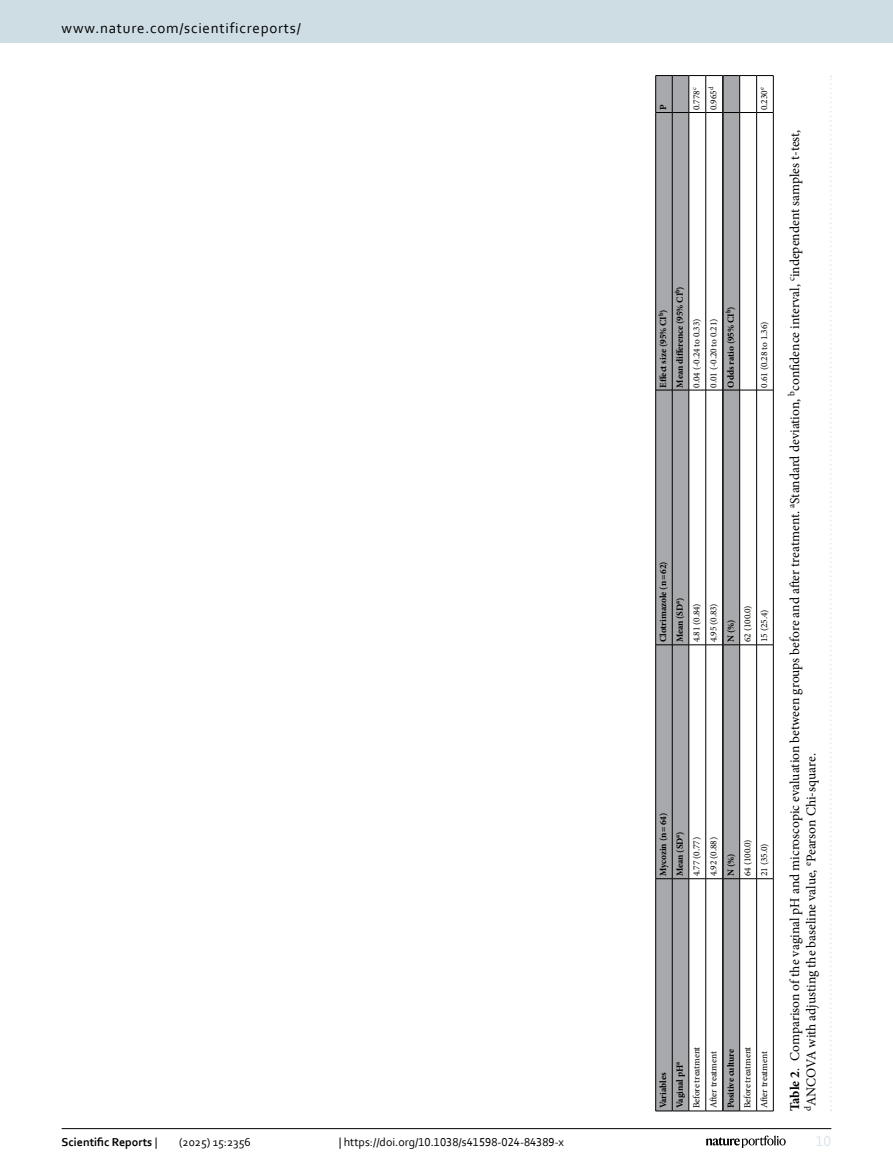
<style>
.page{position:relative;width:893px;height:1174px;background:#fff}
.page>*{position:absolute;margin:0;border:0;box-sizing:border-box;transform-origin:0 0}
.t1{font:15px "Corbel";letter-spacing:.05em;color:#000}
.t2{font:15px "Corbel";color:#d9e4eb}
.Table_Caption{font:13.5px/16.5px "Minion Pro";color:#000}
.t3{font:12px "Corbel";color:#000}
.t4{font:700 12px "Corbel";color:#000}
.Table_Body{font:9.3px "Minion Pro";letter-spacing:-.01em;color:#000}
.Table_Head{font:700 9.3px "Minion Pro";letter-spacing:-.01em;color:#000}
.s1{font-weight:700}
.s2{font-weight:400}
</style>
<div class="page">
<hr style="left:655px;top:878px;width:1px;height:233px;background:#000">
<hr style="left:655px;top:645px;width:1px;height:233px;background:#000">
<hr style="left:655px;top:390px;width:1px;height:255px;background:#000">
<hr style="left:655px;top:112px;width:1px;height:278px;background:#000">
<hr style="left:655px;top:75px;width:1px;height:37px;background:#000">
<hr style="left:773px;top:878px;width:1px;height:233px;background:#000">
<hr style="left:773px;top:645px;width:1px;height:233px;background:#000">
<hr style="left:773px;top:390px;width:1px;height:255px;background:#000">
<hr style="left:773px;top:112px;width:1px;height:278px;background:#000">
<svg style="left:656px;top:75px;width:117px;height:1036px"></svg>
<hr style="left:773px;top:75px;width:1px;height:37px;background:#000">
<svg style="left:830px;top:76px;width:2px;height:1035px"></svg>
<hr style="left:62px;top:1128px;width:769px;height:1px;background:#000">
<svg style="left:706px;top:1135px;width:80px;height:12px"></svg>
<div style="left:0;top:0;width:893px;height:43px;background:#cedde4"></div>
<p class="t1" style="left:62px;top:18px;width:241px">www.nature.com/scientificreports/</p>
<p class="Table_Head" style="left:657px;top:110px;width:7px;rotate:-90deg">P</p>
<p class="Table_Body" style="left:690px;top:110px;width:24px;rotate:-90deg">0.778<sup>c</sup></p>
<p class="Table_Body" style="left:707px;top:110px;width:25px;rotate:-90deg">0.965<sup>d</sup></p>
<p class="Table_Body" style="left:758px;top:110px;width:24px;rotate:-90deg">0.230<sup>e</sup></p>
<p class="Table_Head" style="left:673px;top:387px;width:103px;rotate:-90deg">Mean difference (95% CI<sup>b</sup>)</p>
<p class="Table_Head" style="left:657px;top:387px;width:80px;rotate:-90deg">Effect size (95% CI<sup>b</sup>)</p>
<p class="Table_Body" style="left:690px;top:387px;width:70px;rotate:-90deg">0.04 (-0.24 to 0.33)</p>
<p class="Table_Head" style="left:724px;top:387px;width:82px;rotate:-90deg">Odds ratio (95% CI<sup>b</sup>)</p>
<p class="Table_Body" style="left:707px;top:387px;width:70px;rotate:-90deg">0.01 (-0.20 to 0.21)</p>
<p class="Table_Body" style="left:758px;top:387px;width:67px;rotate:-90deg">0.61 (0.28 to 1.36)</p>
<p class="Table_Head" style="left:657px;top:642px;width:83px;rotate:-90deg">Clotrimazole (n=62)</p>
<p class="Table_Head" style="left:673px;top:642px;width:46px;rotate:-90deg">Mean (SD<sup>a</sup>)</p>
<p class="Table_Body" style="left:690px;top:642px;width:40px;rotate:-90deg">4.81 (0.84)</p>
<p class="Table_Body" style="left:707px;top:642px;width:40px;rotate:-90deg">4.95 (0.83)</p>
<p class="Table_Head" style="left:724px;top:642px;width:24px;rotate:-90deg">N (%)</p>
<p class="Table_Body" style="left:741px;top:642px;width:38px;rotate:-90deg">62 (100.0)</p>
<p class="Table_Body" style="left:758px;top:642px;width:34px;rotate:-90deg">15 (25.4)</p>
<p class="Table_Head" style="left:657px;top:876px;width:65px;rotate:-90deg">Mycozin (n=64)</p>
<p class="Table_Head" style="left:673px;top:876px;width:46px;rotate:-90deg">Mean (SD<sup>a</sup>)</p>
<p class="Table_Body" style="left:690px;top:876px;width:40px;rotate:-90deg">4.77 (0.77)</p>
<p class="Table_Body" style="left:707px;top:876px;width:40px;rotate:-90deg">4.92 (0.88)</p>
<p class="Table_Head" style="left:724px;top:876px;width:24px;rotate:-90deg">N (%)</p>
<p class="Table_Body" style="left:741px;top:876px;width:38px;rotate:-90deg">64 (100.0)</p>
<p class="Table_Body" style="left:758px;top:876px;width:34px;rotate:-90deg">21 (35.0)</p>
<p class="Table_Head" style="left:657px;top:1108px;width:37px;rotate:-90deg">Variables</p>
<p class="Table_Body" style="left:690px;top:1108px;width:63px;rotate:-90deg">Before treatment</p>
<p class="Table_Head" style="left:673px;top:1108px;width:48px;rotate:-90deg">Vaginal pH<sup>a</sup></p>
<p class="Table_Body" style="left:707px;top:1108px;width:58px;rotate:-90deg">After treatment</p>
<p class="Table_Head" style="left:724px;top:1108px;width:61px;rotate:-90deg">Positive culture</p>
<p class="Table_Body" style="left:741px;top:1108px;width:63px;rotate:-90deg">Before treatment</p>
<p class="Table_Body" style="left:758px;top:1108px;width:58px;rotate:-90deg">After treatment</p>
<p class="Table_Caption" style="left:787px;top:1111px;width:983px;rotate:-90deg"><span class="s1">Table 2</span>. Comparison of the vaginal pH and microscopic evaluation between groups before and after treatment. <sup>a</sup>Standard deviation, <sup>b</sup>confidence interval, <sup>c</sup>independent samples t-test, <sup>d</sup>ANCOVA with adjusting the baseline value, <sup>e</sup>Pearson Chi-square.</p>
<p class="t4" style="left:62px;top:1134px;width:97px">Scientific Reports <span class="s2">|</span></p>
<p class="t3" style="left:179px;top:1134px;width:73px">(2025) 15:2356</p>
<p class="t3" style="left:339px;top:1134px;width:227px">| https://doi.org/10.1038/s41598-024-84389-x</p>
<p class="t2" style="left:816px;top:1132px;width:17px">10</p>
</div>
